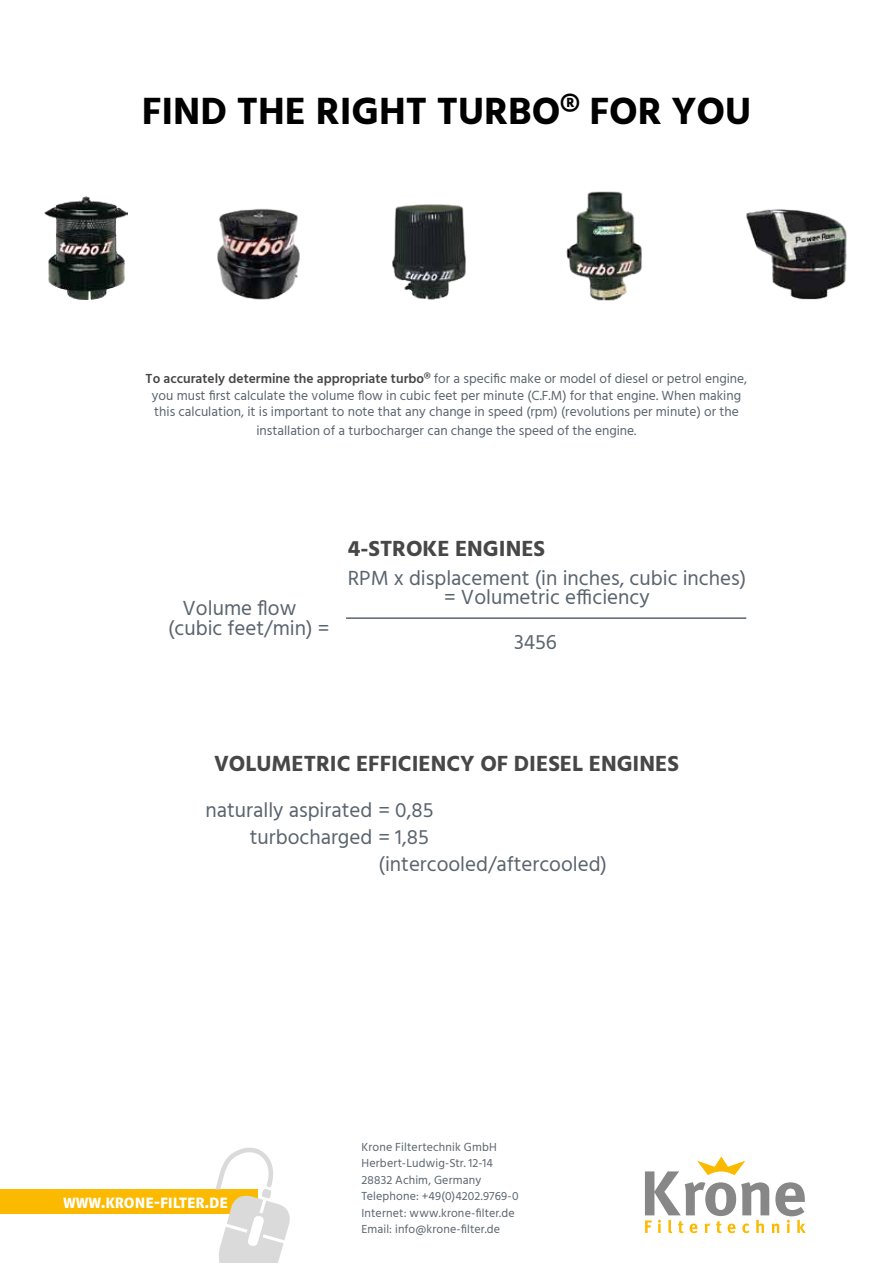
<style>
.page{position:relative;width:893px;height:1263px;background:#fff}
.page>*{position:absolute;margin:0;border:0;box-sizing:border-box;transform-origin:0 0}
.t1{font:700 39px "Hind";color:#000}
.t2{font:700 22.5px "Hind";color:#484747}
.t3{font:21px/19.5px "Hind";color:#5a646e}
.t4{font:18.75px "Riga Bold Small Caps";color:#fff}
.t5{font:13.5px/16.2px "Hind";color:#5a646e;text-align:center}
.t6{font:12px/16.5px "Hind";letter-spacing:.015em;color:#5a646e}
.s1{font-weight:600;color:#484747}
</style>
<div class="page">
<hr style="left:346px;top:617px;width:400px;height:2px;background:#5a646e">
<img style="left:45px;top:197px;width:82px;height:103px">
<img style="left:217px;top:208px;width:83px;height:92px">
<img style="left:392px;top:204px;width:74px;height:96px">
<img style="left:746px;top:209px;width:101px;height:91px">
<img style="left:566px;top:191px;width:76px;height:110px">
<div style="left:0;top:1189px;width:75px;height:25px;background:#fbba00"></div>
<div style="left:49px;top:1189px;width:208px;height:25px;background:#fbba00"></div>
<svg style="left:215px;top:1147px;width:75px;height:116px"></svg>
<svg style="left:645px;top:1156px;width:161px;height:77px"></svg>
<h1 class="t1" style="left:142px;top:88px;width:611px">FIND THE RIGHT TURBO® FOR YOU</h1>
<p class="t5" style="left:146px;top:371px;width:603px"><span class="s1">To accurately determine the appropriate turbo®</span> for a specific make or model of diesel or petrol engine, you must first calculate the volume flow in cubic feet per minute (C.F.M) for that engine. When making this calculation, it is important to note that any change in speed (rpm) (revolutions per minute) or the</p>
<p class="t5" style="left:256px;top:423px;width:382px">installation of a turbocharger can change the speed of the engine.</p>
<h3 class="t3" style="left:168px;top:600px;width:163px;text-indent:15px">Volume flow (cubic feet/min) =</h3>
<h2 class="t2" style="left:348px;top:535px;width:199px">4-STROKE ENGINES</h2>
<h3 class="t3" style="left:348px;top:569px;width:400px;text-align:center">RPM x displacement (in inches, cubic inches) = Volumetric efficiency</h3>
<h3 class="t3" style="left:514px;top:634px;width:44px">3456</h3>
<h2 class="t2" style="left:214px;top:750px;width:466px">VOLUMETRIC EFFICIENCY OF DIESEL ENGINES</h2>
<h3 class="t3" style="left:206px;top:798px;width:229px;line-height:27px;text-align:right">naturally aspirated = 0,85 turbocharged = 1,85</h3>
<h3 class="t4" style="left:63px;top:1191px;width:166px">www.krone-filter.de</h3>
<h3 class="t3" style="left:378px;top:856px;width:230px">(intercooled/aftercooled)</h3>
<p class="t6" style="left:361px;top:1139px;width:159px">Krone Filtertechnik GmbH<br>Herbert-Ludwig-Str. 12-14<br>28832 Achim, Germany<br>Telephone: +49(0)4202.9769-0<br>Internet: www.krone-filter.de<br>Email: info@krone-filter.de</p>
</div>
